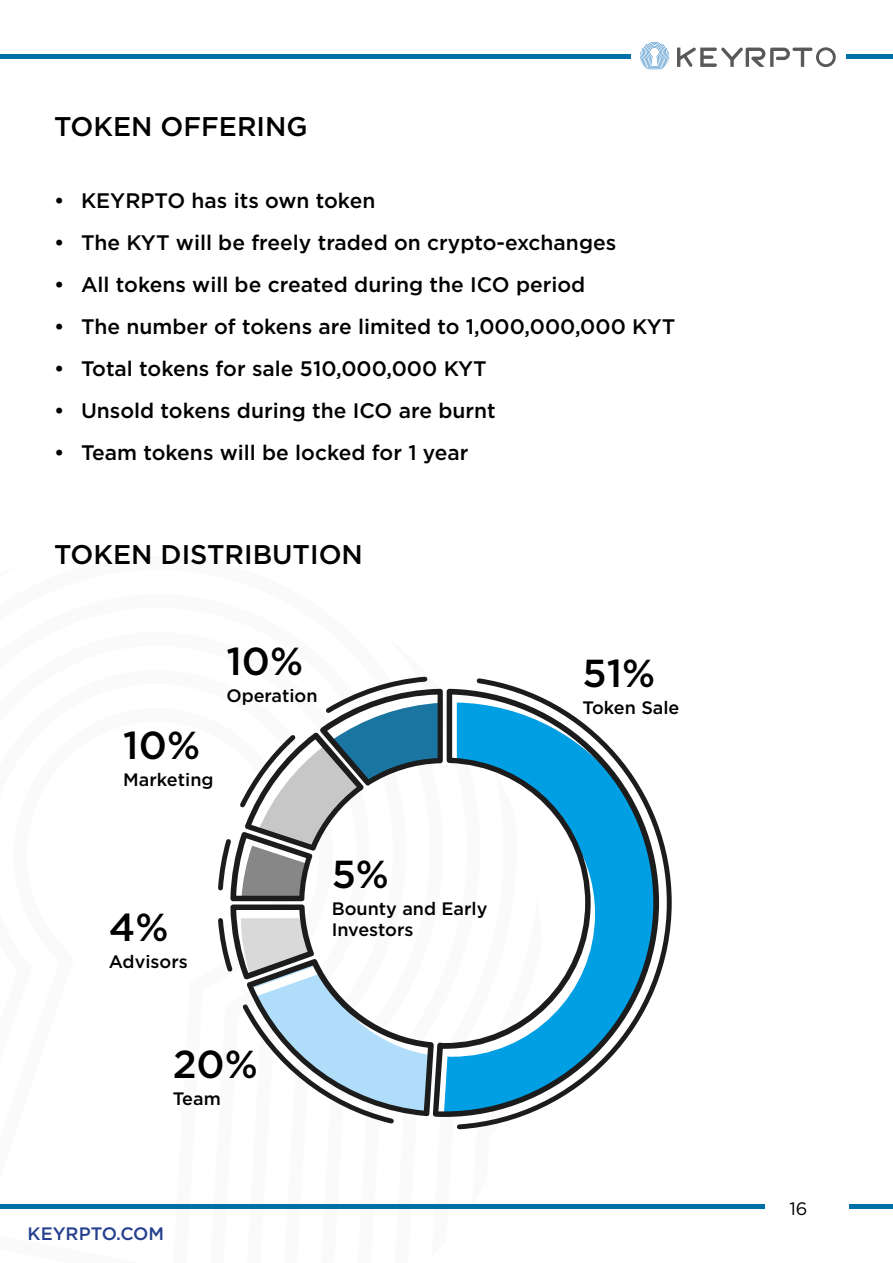
<style>
.page{position:relative;width:893px;height:1263px;background:#fff}
.page>*{position:absolute;margin:0;border:0;box-sizing:border-box;transform-origin:0 0}
.t1{font:500 39px "Gotham";color:#000}
.t2{font:500 27px "Gotham";color:#000}
.t3{font:500 21px "Gotham";color:#000}
.t4{font:500 18px/21px "Gotham";color:#000}
.t5{font:500 18px "Gotham";color:#25408f}
.t6{font:18px "Gotham";color:#000}
</style>
<div class="page">
<hr style="left:0;top:54px;width:893px;height:4px;background:#0071a8">
<div style="left:631px;top:37px;width:215px;height:38px;background:#fff"></div>
<hr style="left:0;top:1205px;width:893px;height:4px;background:#0071a8">
<div style="left:765px;top:1188px;width:83px;height:38px;background:#fff"></div>
<hr style="left:792px;top:48px;width:20px;height:3px;background:#58595b;border-radius:2px">
<svg style="left:816px;top:47px;width:20px;height:20px"></svg>
<svg style="left:640px;top:42px;width:29px;height:27px"></svg>
<svg style="left:677px;top:47px;width:113px;height:20px"></svg>
<svg style="left:218px;top:676px;width:454px;height:454px"></svg>
<p class="t2" style="left:54px;top:109px;width:255px">TOKEN OFFERING</p>
<p class="t3" style="left:54px;top:187px;width:323px">• KEYRPTO has its own token</p>
<p class="t3" style="left:54px;top:229px;width:564px">• The KYT will be freely traded on crypto-exchanges</p>
<p class="t3" style="left:54px;top:271px;width:533px">• All tokens will be created during the ICO period</p>
<p class="t3" style="left:54px;top:313px;width:623px">• The number of tokens are limited to 1,000,000,000 KYT</p>
<p class="t3" style="left:54px;top:355px;width:434px">• Total tokens for sale 510,000,000 KYT</p>
<p class="t3" style="left:54px;top:397px;width:443px">• Unsold tokens during the ICO are burnt</p>
<p class="t3" style="left:54px;top:439px;width:416px">• Team tokens will be locked for 1 year</p>
<p class="t2" style="left:54px;top:537px;width:310px">TOKEN DISTRIBUTION</p>
<h1 class="t1" style="left:123px;top:720px;width:78px">10%</h1>
<p class="t4" style="left:123px;top:769px;width:92px">Marketing</p>
<h1 class="t1" style="left:226px;top:636px;width:78px">10%</h1>
<p class="t4" style="left:226px;top:685px;width:93px">Operation</p>
<h1 class="t1" style="left:109px;top:901px;width:61px">4%</h1>
<p class="t4" style="left:109px;top:951px;width:81px">Advisors</p>
<h1 class="t1" style="left:332px;top:849px;width:59px">5%</h1>
<p class="t4" style="left:332px;top:898px;width:157px">Bounty and Early<br>Investors</p>
<h1 class="t1" style="left:173px;top:1038px;width:87px">20%</h1>
<p class="t4" style="left:173px;top:1088px;width:50px">Team</p>
<p class="t5" style="left:28px;top:1222px;width:138px">KEYRPTO.COM</p>
<h1 class="t1" style="left:582px;top:647px;width:74px">51%</h1>
<p class="t4" style="left:582px;top:697px;width:99px">Token Sale</p>
<p class="t6" style="left:789px;top:1197px;width:20px">16</p>
</div>
